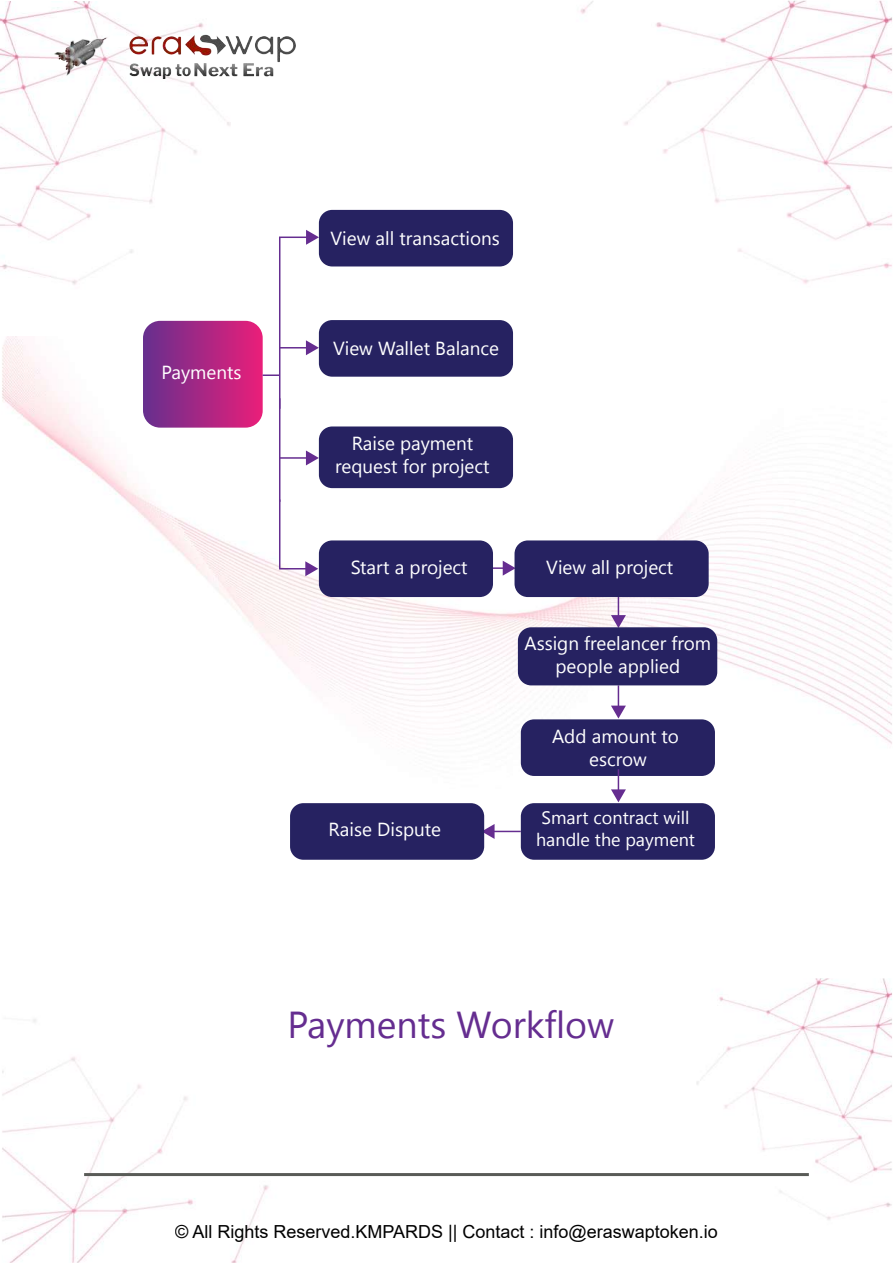
<style>
.page{position:relative;width:893px;height:1263px;background:#fff}
.page>*{position:absolute;margin:0;border:0;box-sizing:border-box;transform-origin:0 0}
.t1{font:37.5px "Gadugi";color:#652d90}
.t2{font:18.9px/22.6px "Gadugi";color:#fff;text-align:center}
.t3{font:18px "Arial";color:#000}
.t4{font:18px/21.6px "Gadugi";color:#fff;text-align:center}
</style>
<div class="page">
<img style="left:2px;top:0;width:890px;height:1263px">
<img style="left:0;top:2px;width:230px;height:334px">
<img style="left:696px;top:978px;width:196px;height:285px">
<img style="left:52px;top:34px;width:243px;height:45px">
<hr style="left:279px;top:499px;width:1px;height:70px;background:#652d90">
<hr style="left:279px;top:398px;width:1px;height:104px;background:#652d90">
<svg style="left:279px;top:561px;width:39px;height:15px"></svg>
<svg style="left:143px;top:230px;width:176px;height:198px"></svg>
<div style="left:319px;top:210px;width:194px;height:56px;background:#262261;border-radius:13px"></div>
<div style="left:319px;top:320px;width:194px;height:57px;background:#262261;border-radius:13px"></div>
<hr style="left:280px;top:457px;width:28px;height:2px;background:#652d90">
<svg style="left:306px;top:450px;width:13px;height:15px"></svg>
<svg style="left:484px;top:824px;width:37px;height:15px"></svg>
<div style="left:319px;top:426px;width:194px;height:62px;background:#262261;border-radius:13px"></div>
<svg style="left:493px;top:561px;width:21px;height:15px"></svg>
<div style="left:319px;top:540px;width:174px;height:57px;background:#262261;border-radius:13px"></div>
<svg style="left:611px;top:597px;width:15px;height:30px"></svg>
<div style="left:514px;top:540px;width:195px;height:57px;background:#262261;border-radius:13px"></div>
<svg style="left:611px;top:685px;width:15px;height:33px"></svg>
<div style="left:521px;top:719px;width:194px;height:57px;background:#262261;border-radius:13px"></div>
<svg style="left:611px;top:769px;width:15px;height:33px"></svg>
<div style="left:521px;top:803px;width:194px;height:57px;background:#262261;border-radius:13px"></div>
<div style="left:290px;top:803px;width:194px;height:57px;background:#262261;border-radius:13px"></div>
<div style="left:518px;top:627px;width:199px;height:58px;background:#262261;border-radius:13px"></div>
<hr style="left:84px;top:1173px;width:725px;height:3px;background:#595b57">
<p class="t2" style="left:330px;top:227px;width:171px">View all transactions</p>
<p class="t2" style="left:162px;top:361px;width:82px">Payments</p>
<p class="t2" style="left:333px;top:337px;width:168px">View Wallet Balance</p>
<p class="t2" style="left:335px;top:432px;width:156px">Raise payment request for project</p>
<p class="t2" style="left:351px;top:556px;width:119px">Start a project</p>
<p class="t2" style="left:546px;top:556px;width:129px">View all project</p>
<p class="t2" style="left:524px;top:632px;width:188px">Assign freelancer from people applied</p>
<p class="t2" style="left:329px;top:817px;width:114px">Raise Dispute</p>
<p class="t2" style="left:552px;top:725px;width:128px">Add amount to escrow</p>
<p class="t4" style="left:536px;top:807px;width:160px">Smart contract will handle the payment</p>
<h1 class="t1" style="left:287px;top:1002px;width:328px">Payments Workflow</h1>
<p class="t3" style="left:175px;top:1219px;width:544px">© All Rights Reserved.KMPARDS || Contact : info@eraswaptoken.io</p>
</div>
